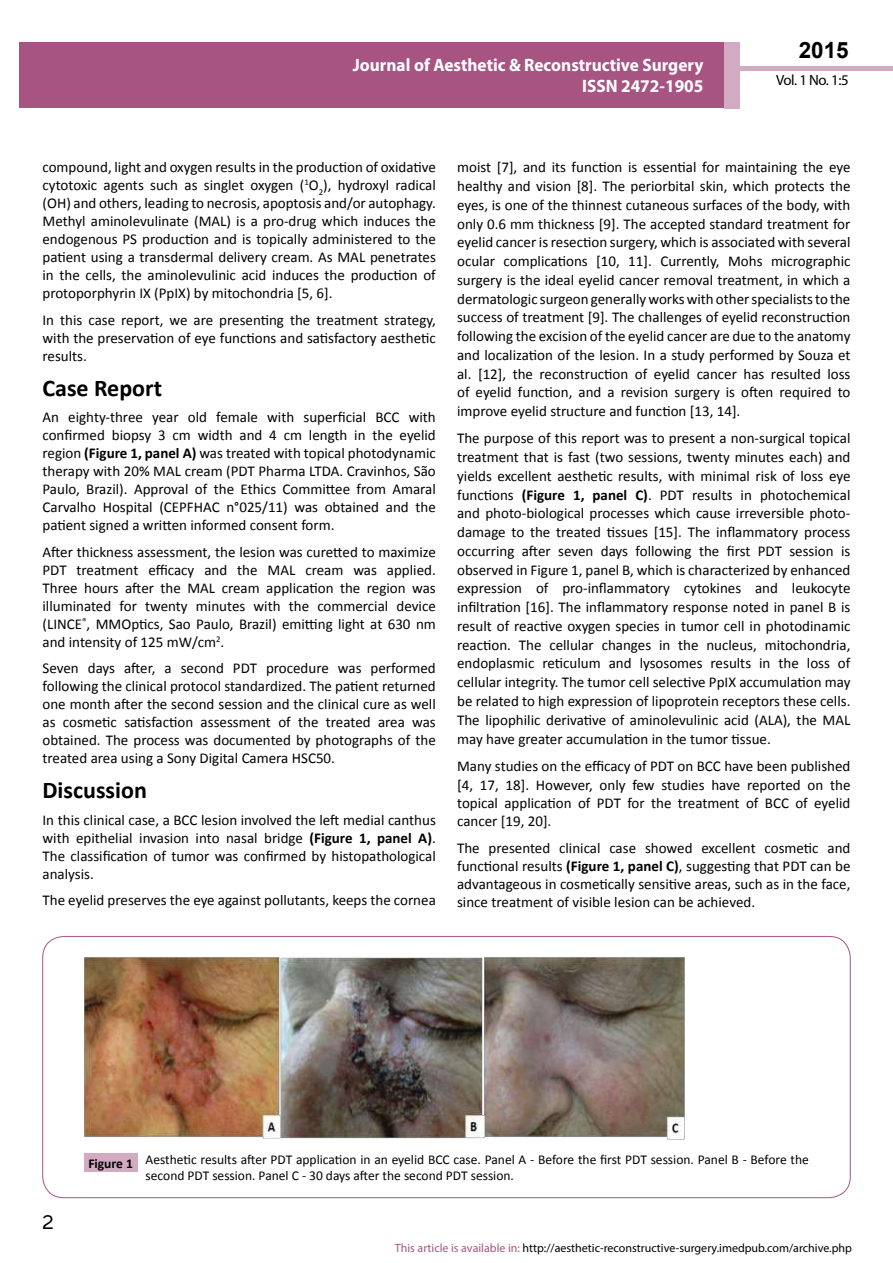
<style>
.page{position:relative;width:893px;height:1263px;background:#fff}
.page>*{position:absolute;margin:0;border:0;box-sizing:border-box;transform-origin:0 0}
.t1{font:25.5px "Tunga";color:#000}
.t2{font:700 24px "Calibri";color:#000}
.t3{font:700 22.5px "Arial";color:#000}
.t4{font:700 18px/21.6px "Myriad Pro";color:#fff;text-align:right;scale:.96 1}
.t5{font:15px/18px "Calibri";color:#000;text-align:justify}
.t6{font:14.85px "Myriad Pro";color:#000}
.t7{font:13.5px/16.2px "Calibri";color:#000}
.t8{font:12px "Myriad Pro";color:#000}
.s1{font-weight:700}
.s2{color:#a75483}
</style>
<div class="page">
<div style="left:722px;top:66px;width:171px;height:5px;background:#d2aac1"></div>
<div style="left:19px;top:42px;width:706px;height:66px;background:#a75483"></div>
<div style="left:725px;top:42px;width:15px;height:66px;background:#d2aac1"></div>
<img style="left:84px;top:958px;width:601px;height:182px">
<div style="left:84px;top:1153px;width:53px;height:19px;background:#d2aac1"></div>
<p class="t4" style="left:353px;top:53px;width:367px">Journal of Aesthetic &amp; Reconstructive Surgery<br>ISSN 2472-1905</p>
<h3 class="t3" style="left:799px;top:35px;width:52px">2015</h3>
<p class="t6" style="left:776px;top:71px;width:74px">Vol. 1 No. 1:5</p>
<p class="t5" style="left:43px;top:158px;width:395px">compound, light and oxygen results in the production of oxidative cytotoxic agents such as singlet oxygen (<sup>1</sup>O<sub>2</sub>), hydroxyl radical (OH) and others, leading to necrosis, apoptosis and/or autophagy.<br>Methyl aminolevulinate (MAL) is a pro-drug which induces the endogenous PS production and is topically administered to the patient using a transdermal delivery cream. As MAL penetrates in the cells, the aminolevulinic acid induces the production of protoporphyrin IX (PpIX) by mitochondria [5, 6].</p>
<p class="t5" style="left:43px;top:311px;width:395px">In this case report, we are presenting the treatment strategy, with the preservation of eye functions and satisfactory aesthetic results.</p>
<h2 class="t2" style="left:43px;top:373px;width:121px">Case Report</h2>
<p class="t5" style="left:43px;top:408px;width:395px">An eighty-three year old female with superficial BCC with confirmed biopsy 3 cm width and 4 cm length in the eyelid region <span class="s1">(Figure 1, panel A)</span> was treated with topical photodynamic therapy with 20% MAL cream (PDT Pharma LTDA. Cravinhos, São Paulo, Brazil). Approval of the Ethics Committee from Amaral Carvalho Hospital (CEPFHAC n°025/11) was obtained and the patient signed a written informed consent form.</p>
<p class="t5" style="left:43px;top:543px;width:395px">After thickness assessment, the lesion was curetted to maximize PDT treatment efficacy and the MAL cream was applied.<br>Three hours after the MAL cream application the region was illuminated for twenty minutes with the commercial device (LINCE<sup>®</sup>, MMOptics, Sao Paulo, Brazil) emitting light at 630 nm and intensity of 125 mW/cm<sup>2</sup>.</p>
<p class="t5" style="left:43px;top:659px;width:395px">Seven days after, a second PDT procedure was performed following the clinical protocol standardized. The patient returned one month after the second session and the clinical cure as well as cosmetic satisfaction assessment of the treated area was obtained. The process was documented by photographs of the treated area using a Sony Digital Camera HSC50.</p>
<h2 class="t2" style="left:43px;top:775px;width:106px">Discussion</h2>
<p class="t5" style="left:43px;top:811px;width:395px">In this clinical case, a BCC lesion involved the left medial canthus with epithelial invasion into nasal bridge <span class="s1">(Figure 1, panel A)</span>.<br>The classification of tumor was confirmed by histopathological analysis.</p>
<p class="t5" style="left:43px;top:891px;width:395px">The eyelid preserves the eye against pollutants, keeps the cornea</p>
<p class="t5" style="left:457px;top:158px;width:395px;line-height:18.8px">moist [7], and its function is essential for maintaining the eye healthy and vision [8]. The periorbital skin, which protects the eyes, is one of the thinnest cutaneous surfaces of the body, with only 0.6 mm thickness [9]. The accepted standard treatment for eyelid cancer is resection surgery, which is associated with several ocular complications [10, 11]. Currently, Mohs micrographic surgery is the ideal eyelid cancer removal treatment, in which a dermatologic surgeon generally works with other specialists to the success of treatment [9]. The challenges of eyelid reconstruction following the excision of the eyelid cancer are due to the anatomy and localization of the lesion. In a study performed by Souza et al. [12], the reconstruction of eyelid cancer has resulted loss of eyelid function, and a revision surgery is often required to improve eyelid structure and function [13, 14].</p>
<p class="t5" style="left:457px;top:429px;width:395px;line-height:18.8px">The purpose of this report was to present a non-surgical topical treatment that is fast (two sessions, twenty minutes each) and yields excellent aesthetic results, with minimal risk of loss eye functions <span class="s1">(Figure 1, panel C)</span>. PDT results in photochemical and photo-biological processes which cause irreversible photo&shy;damage to the treated tissues [15]. The inflammatory process occurring after seven days following the first PDT session is observed in Figure 1, panel B, which is characterized by enhanced expression of pro-inflammatory cytokines and leukocyte infiltration [16]. The inflammatory response noted in panel B is result of reactive oxygen species in tumor cell in photodinamic reaction. The cellular changes in the nucleus, mitochondria, endoplasmic reticulum and lysosomes results in the loss of cellular integrity. The tumor cell selective PpIX accumulation may be related to high expression of lipoprotein receptors these cells.<br>The lipophilic derivative of aminolevulinic acid (ALA), the MAL may have greater accumulation in the tumor tissue.</p>
<p class="t5" style="left:457px;top:757px;width:395px;line-height:18.5px">Many studies on the efficacy of PDT on BCC have been published [4, 17, 18]. However, only few studies have reported on the topical application of PDT for the treatment of BCC of eyelid cancer [19, 20].</p>
<p class="t5" style="left:457px;top:839px;width:395px">The presented clinical case showed excellent cosmetic and functional results <span class="s1">(Figure 1, panel C)</span>, suggesting that PDT can be advantageous in cosmetically sensitive areas, such as in the face, since treatment of visible lesion can be achieved.</p>
<h1 class="t1" style="left:42px;top:1205px;width:13px">2</h1>
<p class="t7" style="left:146px;top:1151px;width:665px;text-indent:-57px"><span class="s1">Figure 1</span> Aesthetic results after PDT application in an eyelid BCC case. Panel A - Before the first PDT session. Panel B - Before the second PDT session. Panel C - 30 days after the second PDT session.</p>
<p class="t8" style="left:395px;top:1241px;width:459px"><span class="s2">This article is available in:</span> http://aesthetic-reconstructive-surgery.imedpub.com/archive.php</p>
</div>
